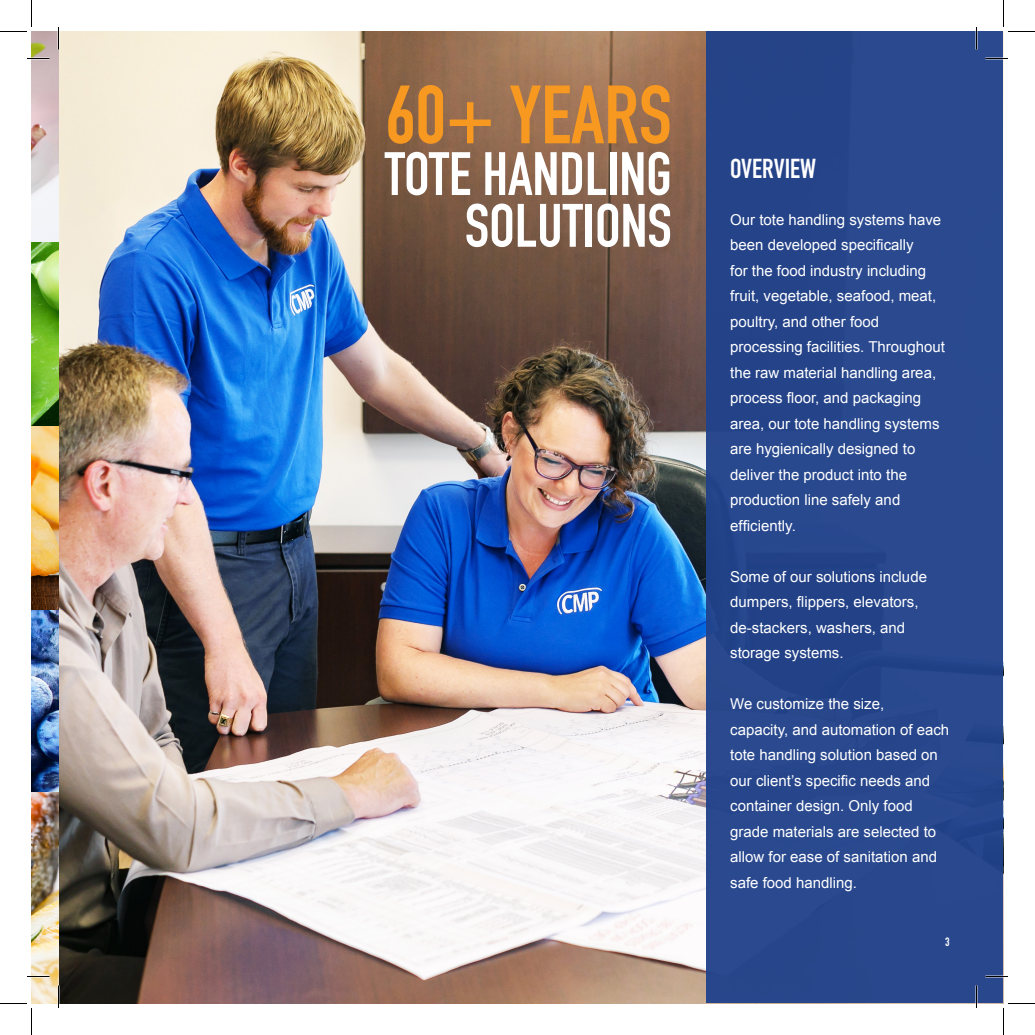
<style>
.page{position:relative;width:1035px;height:1035px;background:#fff}
.page>*{position:absolute;margin:0;border:0;box-sizing:border-box;transform-origin:0 0}
.t1{font:700 81.15px "DIN Condensed";color:#f79821}
.t2{font:700 60.15px/51.8px "DIN Condensed";color:#fff;text-align:right}
.t3{font:700 27px "DIN Condensed";color:#fff}
.t4{font:15px/25.5px "Arial";color:#fff}
.t5{font:700 12px "DIN Condensed";color:#fff}
</style>
<div class="page">
<img style="left:32px;top:32px;width:674px;height:972px">
<div style="left:706px;top:32px;width:298px;height:972px;background:#29488e"></div>
<svg style="left:27px;top:58px;width:23px;height:1px"></svg>
<svg style="left:986px;top:58px;width:22px;height:1px"></svg>
<svg style="left:27px;top:976px;width:23px;height:1px"></svg>
<svg style="left:986px;top:976px;width:22px;height:1px"></svg>
<svg style="left:58px;top:27px;width:1px;height:23px"></svg>
<svg style="left:58px;top:986px;width:1px;height:22px"></svg>
<svg style="left:976px;top:27px;width:1px;height:23px"></svg>
<svg style="left:976px;top:986px;width:1px;height:22px"></svg>
<svg style="left:0;top:0;width:32px;height:32px"></svg>
<svg style="left:0;top:1003px;width:32px;height:32px"></svg>
<svg style="left:1003px;top:0;width:32px;height:32px"></svg>
<svg style="left:1003px;top:1003px;width:32px;height:32px"></svg>
<p class="t1" style="left:385px;top:60px;width:288px">60+ YEARS</p>
<p class="t2" style="left:385px;top:148px;width:289px">TOTE HANDLING<br>SOLUTIONS</p>
<p class="t3" style="left:730px;top:151px;width:87px">OVERVIEW</p>
<p class="t4" style="left:730px;top:207px;width:212px">Our tote handling systems have been developed specifically</p>
<p class="t4" style="left:730px;top:258px;width:207px">for the food industry including fruit, vegetable, seafood, meat, poultry, and other food</p>
<p class="t4" style="left:730px;top:335px;width:216px">processing facilities. Throughout the raw material handling area, process floor, and packaging area, our tote handling systems are hygienically designed to</p>
<p class="t4" style="left:730px;top:462px;width:178px">deliver the product into the</p>
<p class="t4" style="left:730px;top:488px;width:172px">production line safely and</p>
<p class="t4" style="left:730px;top:513px;width:67px">efficiently.</p>
<p class="t4" style="left:730px;top:564px;width:198px">Some of our solutions include dumpers, flippers, elevators, de-stackers, washers, and</p>
<p class="t4" style="left:730px;top:641px;width:115px">storage systems.</p>
<p class="t4" style="left:730px;top:692px;width:155px">We customize the size,</p>
<p class="t4" style="left:730px;top:717px;width:221px">capacity, and automation of each tote handling solution based on</p>
<p class="t4" style="left:730px;top:768px;width:208px">our client’s specific needs and container design. Only food grade materials are selected to allow for ease of sanitation and safe food handling.</p>
<p class="t5" style="left:945px;top:934px;width:6px">3</p>
</div>
